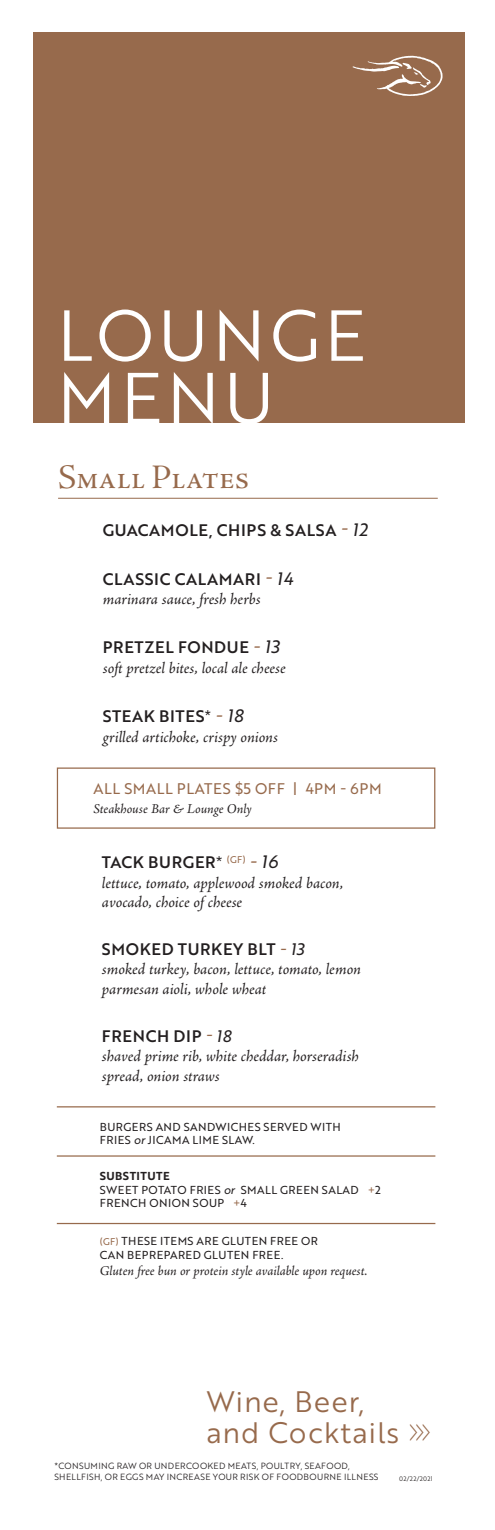
<style>
.page{position:relative;width:495px;height:1530px;background:#fff}
.page>*{position:absolute;margin:0;border:0;box-sizing:border-box;transform-origin:0 0}
.t1{font:70px/62.5px "Brother 1816 Book";letter-spacing:.065em;color:#fff}
.t2{font:35px "Adobe Jenson Pro Subh";color:#976a4c}
.t3{font:28.88px/31px "Brother 1816 Book";letter-spacing:.025em;color:#976a4c}
.t4{font:italic 16.25px/19.5px "Adobe Jenson Pro";letter-spacing:-.005em;color:#231f20}
.t5{font:16.25px "Brother 1816 Medium";letter-spacing:.04em;color:#231f20}
.t6{font:15px "Brother 1816 Regular";letter-spacing:.04em;color:#976a4c}
.t7{font:italic 13.75px "Adobe Jenson Pro";letter-spacing:-.005em;color:#231f20}
.t8{font:11.25px/13.5px "Brother 1816 Regular";letter-spacing:.04em;color:#231f20}
.t9{font:11.25px "Brother 1816 Bold";letter-spacing:.04em;color:#231f20}
.t10{font:8.75px/10.5px "Brother 1816 Book";letter-spacing:.04em;color:#231f20}
.t11{font:6.25px "Brother 1816 Book";letter-spacing:.04em;color:#231f20}
.s1{font-family:"Brother 1816 Regular Italic";font-size:17.5px;color:#976a4c}
.s2{font-family:"Brother 1816 Regular Italic";font-size:17.5px}
.s3{font-family:"Brother 1816 Book"}
.s4{font-family:"Brother 1816 Regular Italic";color:#976a4c}
.s5{font-family:"Brother 1816 Regular Italic"}
.s6{color:#976a4c}
.s7{font-size:9.5px;color:#976a4c}
.s8{font-family:"Brother 1816 Thin";font-size:35px}
</style>
<div class="page">
<div style="left:34px;top:32px;width:431px;height:391px;background:#976a4c"></div>
<div style="left:57px;top:768px;width:378px;height:61px;border:1px solid #976a4c"></div>
<hr style="left:57px;top:1155px;width:378px;height:2px;background:#976a4c">
<hr style="left:57px;top:1223px;width:378px;height:1px;background:#976a4c">
<hr style="left:57px;top:1106px;width:378px;height:1px;background:#976a4c">
<hr style="left:58px;top:498px;width:380px;height:1px;background:#976a4c">
<svg style="left:353px;top:56px;width:90px;height:40px"></svg>
<h1 class="t1" style="left:57px;top:302px;width:310px">LOUNGE<br>MENU</h1>
<h2 class="t2" style="left:58px;top:458px;width:193px">Small Plates</h2>
<p class="t5" style="left:103px;top:518px;width:266px">GUACAMOLE, CHIPS &amp; SALSA <span class="s1">-</span> <span class="s2">12</span></p>
<p class="t5" style="left:103px;top:567px;width:192px">CLASSIC CALAMARI <span class="s1">-</span> <span class="s2">14</span></p>
<p class="t4" style="left:103px;top:591px;width:159px">marinara sauce, fresh herbs</p>
<p class="t5" style="left:103px;top:635px;width:178px">PRETZEL FONDUE <span class="s1">-</span> <span class="s2">13</span></p>
<p class="t4" style="left:103px;top:659px;width:184px">soft pretzel bites, local ale cheese</p>
<p class="t5" style="left:103px;top:704px;width:142px">STEAK BITES<span class="s3">*</span> <span class="s1">-</span> <span class="s2">18</span></p>
<p class="t4" style="left:103px;top:728px;width:177px">grilled artichoke, crispy onions</p>
<p class="t6" style="left:94px;top:778px;width:290px">ALL SMALL PLATES $5 OFF | 4PM - 6PM</p>
<p class="t7" style="left:94px;top:801px;width:160px">Steakhouse Bar &amp; Lounge Only</p>
<p class="t5" style="left:102px;top:850px;width:178px">TACK BURGER<span class="s3">*</span> <sup>(GF)</sup> <span class="s1">-</span> <span class="s2">16</span></p>
<p class="t4" style="left:102px;top:874px;width:243px">lettuce, tomato, applewood smoked bacon, avocado, choice of cheese</p>
<p class="t5" style="left:102px;top:937px;width:204px">SMOKED TURKEY BLT <span class="s4">-</span> <span class="s5">13</span></p>
<p class="t4" style="left:102px;top:961px;width:261px">smoked turkey, bacon, lettuce, tomato, lemon parmesan aioli, whole wheat</p>
<p class="t5" style="left:102px;top:1023px;width:131px">FRENCH DIP <span class="s4">-</span> <span class="s5">18</span></p>
<p class="t4" style="left:102px;top:1047px;width:258px">shaved prime rib, white cheddar, horseradish spread, onion straws</p>
<p class="t8" style="left:100px;top:1119px;width:243px">BURGERS AND SANDWICHES SERVED WITH<br>FRIES <span class="s5">or</span> JICAMA LIME SLAW.</p>
<p class="t9" style="left:100px;top:1167px;width:71px">SUBSTITUTE</p>
<p class="t8" style="left:100px;top:1182px;width:283px">SWEET POTATO FRIES <span class="s5">or</span> SMALL GREEN SALAD <span class="s6">+</span>2<br>FRENCH ONION SOUP <span class="s6">+</span>4</p>
<p class="t8" style="left:100px;top:1234px;width:220px"><span class="s7">(GF)</span> THESE ITEMS ARE GLUTEN FREE OR<br>CAN BEPREPARED GLUTEN FREE.</p>
<p class="t7" style="left:100px;top:1263px;width:269px">Gluten free bun or protein style available upon request.</p>
<h3 class="t3" style="left:206px;top:1385px;width:226px">Wine, Beer,<br>and Cocktails <span class="s8">&gt;&gt;&gt;</span></h3>
<p class="t10" style="left:54px;top:1460px;width:326px">*CONSUMING RAW OR UNDERCOOKED MEATS, POULTRY, SEAFOOD,<br>SHELLFISH, OR EGGS MAY INCREASE YOUR RISK OF FOODBOURNE ILLNESS</p>
<p class="t11" style="left:399px;top:1474px;width:35px">02/22/2021</p>
</div>
